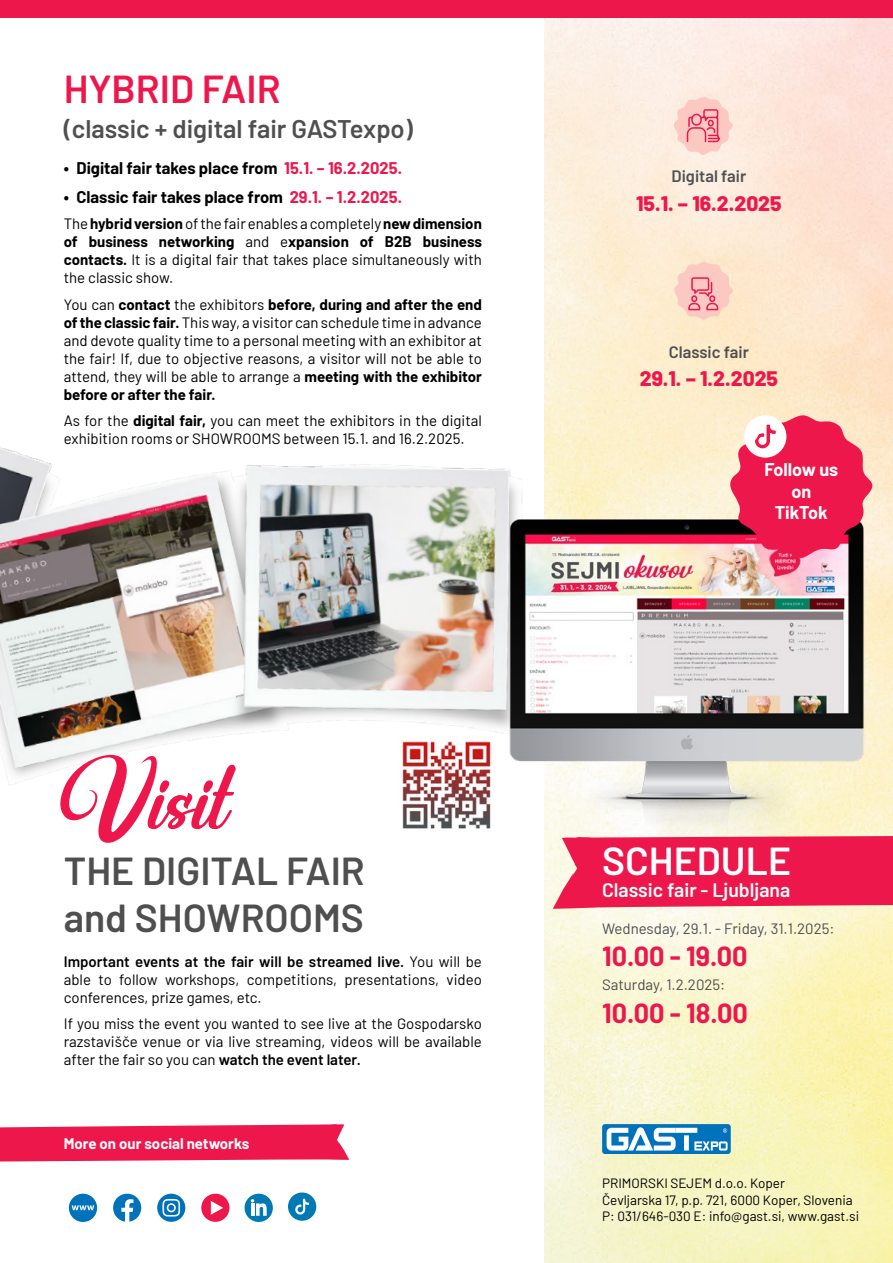
<style>
.page{position:relative;width:893px;height:1263px;background:#fff}
.page>*{position:absolute;margin:0;border:0;box-sizing:border-box;transform-origin:0 0}
.t1{font:83.7px "Abigail Font Demo";color:#ed174c}
.t2{font:600 39px/46.8px "Barlow";color:#4f4f4f}
.t3{font:600 39px "Barlow";color:#ed174c}
.t4{font:600 39px "Barlow";color:#fff}
.t5{font:700 27px "Barlow";color:#ed174c}
.t6{font:600 25.5px "Barlow";color:#4f4f4f}
.t7{font:800 21px "Barlow";color:#ed174c}
.t8{font:600 19.5px "Barlow";color:#fff}
.t9{font:700 18px/21.6px "Barlow";color:#fff;text-align:center}
.t10{font:700 16.5px "Barlow";color:#000}
.t11{font:600 16.5px "Barlow";color:#4f4f4f}
.t12{font:15px/18px "Barlow";color:#000;text-align:justify}
.t13{font:15px "Barlow";color:#4f4f4f}
.t14{font:700 15px "Barlow";color:#fff}
.t15{font:13.5px/16.2px "Barlow";color:#000}
.s1{color:#ed174c}
.s2{font-weight:700}
.s3{font-weight:600}
</style>
<div class="page">
<img style="left:544px;top:17px;width:349px;height:1246px">
<div style="left:602px;top:1124px;width:129px;height:30px;background:#0072bc;border-radius:3px"></div>
<svg style="left:607px;top:1127px;width:121px;height:23px"></svg>
<svg style="left:672px;top:262px;width:61px;height:59px;background:#fac6bc"></svg>
<svg style="left:671px;top:97px;width:62px;height:59px;background:#fac5c1"></svg>
<svg style="left:157px;top:1194px;width:28px;height:28px"></svg>
<svg style="left:113px;top:1194px;width:28px;height:28px"></svg>
<img style="left:0;top:275px;width:571px;height:631px">
<img style="left:397px;top:735px;width:63px;height:100px">
<img style="left:460px;top:476px;width:433px;height:416px">
<svg style="left:553px;top:834px;width:340px;height:75px;background:#ee305c"></svg>
<div style="left:0;top:0;width:893px;height:17px;background:#ed174c"></div>
<svg style="left:0;top:1124px;width:349px;height:38px;background:#ee305f"></svg>
<div style="left:69px;top:1194px;width:28px;height:28px;background:#0072bc;border-radius:50%"></div>
<svg style="left:72px;top:1205px;width:22px;height:5px"></svg>
<div style="left:245px;top:1194px;width:28px;height:28px;background:#007ab5;border-radius:50%"></div>
<svg style="left:251px;top:1199px;width:16px;height:17px"></svg>
<svg style="left:288px;top:1192px;width:28px;height:29px"></svg>
<svg style="left:724px;top:415px;width:148px;height:145px;background:#e75372"></svg>
<svg style="left:201px;top:1194px;width:28px;height:28px"></svg>
<h2 class="t3" style="left:64px;top:60px;width:218px">HYBRID FAIR</h2>
<h3 class="t6" style="left:64px;top:110px;width:351px">(classic + digital fair GASTexpo)</h3>
<p class="t10" style="left:64px;top:156px;width:340px">• Digital fair takes place from <span class="s1">15.1. – 16.2.2025.</span></p>
<p class="t10" style="left:64px;top:185px;width:340px">• Classic fair takes place from <span class="s1">29.1. – 1.2.2025.</span></p>
<p class="t12" style="left:64px;top:214px;width:420px">The <span class="s2">hybrid version</span> of the fair enables a completely <span class="s2">new dimension of business networking</span> and e<span class="s2">xpansion of B2B business contacts.</span> It is a digital fair that takes place simultaneously with the classic show.</p>
<p class="t12" style="left:64px;top:294px;width:420px">You can <span class="s2">contact</span> the exhibitors <span class="s2">before, during and after the end of the classic fair.</span> This way, a visitor can schedule time in advance and devote quality time to a personal meeting with an exhibitor at the fair! If, due to objective reasons, a visitor will not be able to attend, they will be able to arrange a <span class="s2">meeting with the exhibitor before or after the fair.</span></p>
<p class="t12" style="left:64px;top:411px;width:420px">As for the <span class="s2">digital fair,</span> you can meet the exhibitors in the digital exhibition rooms or SHOWROOMS between 15.1. and 16.2.2025.</p>
<h1 class="t1" style="left:60px;top:731px;width:169px">Visit</h1>
<h2 class="t2" style="left:64px;top:844px;width:303px">THE DIGITAL FAIR and SHOWROOMS</h2>
<p class="t12" style="left:64px;top:951px;width:420px"><span class="s3">Important events at the fair will be streamed live.</span> You will be able to follow workshops, competitions, presentations, video conferences, prize games, etc.</p>
<p class="t12" style="left:64px;top:1014px;width:420px">If you miss the event you wanted to see live at the Gospodarsko razstavišče venue or via live streaming, videos will be available after the fair so you can <span class="s3">watch the event later.</span></p>
<p class="t14" style="left:64px;top:1133px;width:187px">More on our social networks</p>
<p class="t11" style="left:672px;top:164px;width:76px">Digital fair</p>
<h3 class="t7" style="left:636px;top:188px;width:147px">15.1. – 16.2.2025</h3>
<p class="t11" style="left:669px;top:340px;width:82px">Classic fair</p>
<h3 class="t7" style="left:640px;top:363px;width:140px">29.1. – 1.2.2025</h3>
<p class="t9" style="left:764px;top:457px;width:75px">Follow us on<br>TikTok</p>
<h2 class="t4" style="left:602px;top:832px;width:190px">SCHEDULE</h2>
<h3 class="t8" style="left:602px;top:876px;width:190px">Classic fair - Ljubljana</h3>
<p class="t13" style="left:602px;top:917px;width:234px">Wednesday, 29.1. - Friday, 31.1.2025:</p>
<h3 class="t5" style="left:602px;top:937px;width:147px">10.00 - 19.00</h3>
<p class="t13" style="left:602px;top:974px;width:125px">Saturday, 1.2.2025:</p>
<h3 class="t5" style="left:602px;top:993px;width:147px">10.00 - 18.00</h3>
<p class="t15" style="left:602px;top:1174px;width:259px">PRIMORSKI SEJEM d.o.o. Koper<br>Čevljarska 17, p.p. 721, 6000 Koper, Slovenia<br>P: 031/646-030 E: info@gast.si, www.gast.si</p>
</div>
